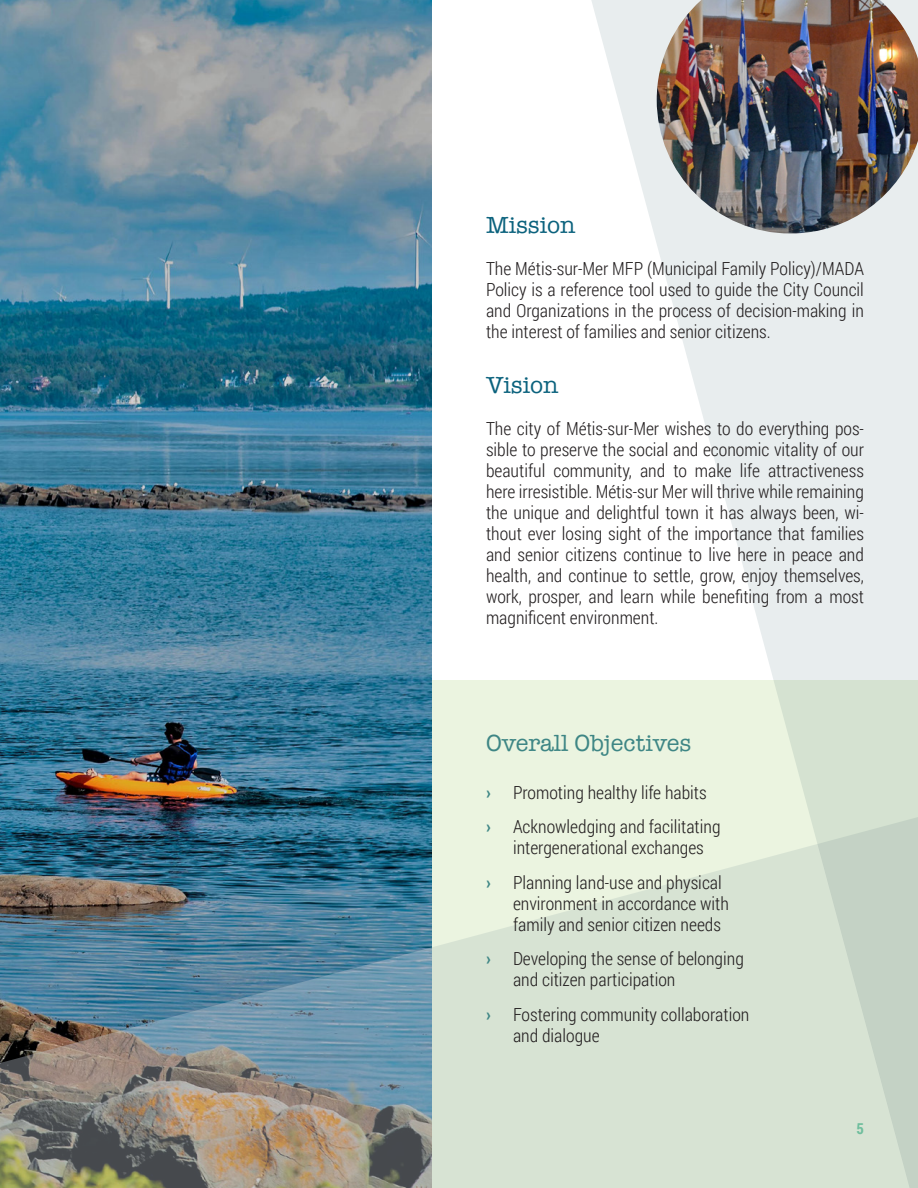
<style>
.page{position:relative;width:918px;height:1188px;background:#fff}
.page>*{position:absolute;margin:0;border:0;box-sizing:border-box;transform-origin:0 0}
.Titre_1{font:24px "American Typewriter";color:#3e8685}
.Titre_1-2{font:24px "American Typewriter";color:#0b627d}
.Texte_courant{font:300 18px/21px "Roboto Condensed";color:#231f20}
.Texte_courant-2{font:700 15px "Roboto Condensed";color:#6fbe9d}
.s1{font-weight:700;color:#3e8685}
</style>
<div class="page">
<img style="left:0;top:0;width:432px;height:805px">
<img style="left:0;top:805px;width:432px;height:383px">
<svg style="left:591px;top:0;width:327px;height:680px;fill:#e8edee"></svg>
<svg style="left:432px;top:680px;width:486px;height:508px;background:#dbe7d5"></svg>
<img style="left:657px;top:0;width:261px;height:234px">
<p class="Titre_1-2" style="left:486px;top:207px;width:91px">Mission</p>
<p class="Texte_courant" style="left:486px;top:257px;width:380px;text-align:justify">The Métis-sur-Mer MFP (Municipal Family Policy)/MADA Policy is a reference tool used to guide the City Council and Organizations in the process of decision-making in the interest of families and senior citizens.</p>
<p class="Titre_1-2" style="left:486px;top:367px;width:74px">Vision</p>
<p class="Texte_courant" style="left:486px;top:417px;width:380px;text-align:justify">The city of Métis-sur-Mer wishes to do everything pos&shy;sible to preserve the social and economic vitality of our beautiful community, and to make life attractiveness here irresistible. Métis-sur Mer will thrive while remaining the unique and delightful town it has always been, wi&shy;thout ever losing sight of the importance that families and senior citizens continue to live here in peace and health, and continue to settle, grow, enjoy themselves, work, prosper, and learn while benefiting from a most magnificent environment.</p>
<p class="Titre_1" style="left:486px;top:725px;width:207px">Overall Objectives</p>
<p class="Texte_courant" style="left:486px;top:781px;width:222px"><span class="s1">›</span> Promoting healthy life habits</p>
<p class="Texte_courant" style="left:486px;top:816px;width:236px;text-align:center"><span class="s1">›</span> Acknowledging and facilitating intergenerational exchanges</p>
<p class="Texte_courant" style="left:513px;top:871px;width:218px;text-indent:-27px"><span class="s1">›</span> Planning land-use and physical environment in accordance with family and senior citizen needs</p>
<p class="Texte_courant" style="left:513px;top:948px;width:232px;text-indent:-27px"><span class="s1">›</span> Developing the sense of belonging and citizen participation</p>
<p class="Texte_courant" style="left:513px;top:1003px;width:238px;text-indent:-27px"><span class="s1">›</span> Fostering community collaboration and dialogue</p>
<p class="Texte_courant-2" style="left:857px;top:1118px;width:9px">5</p>
</div>
